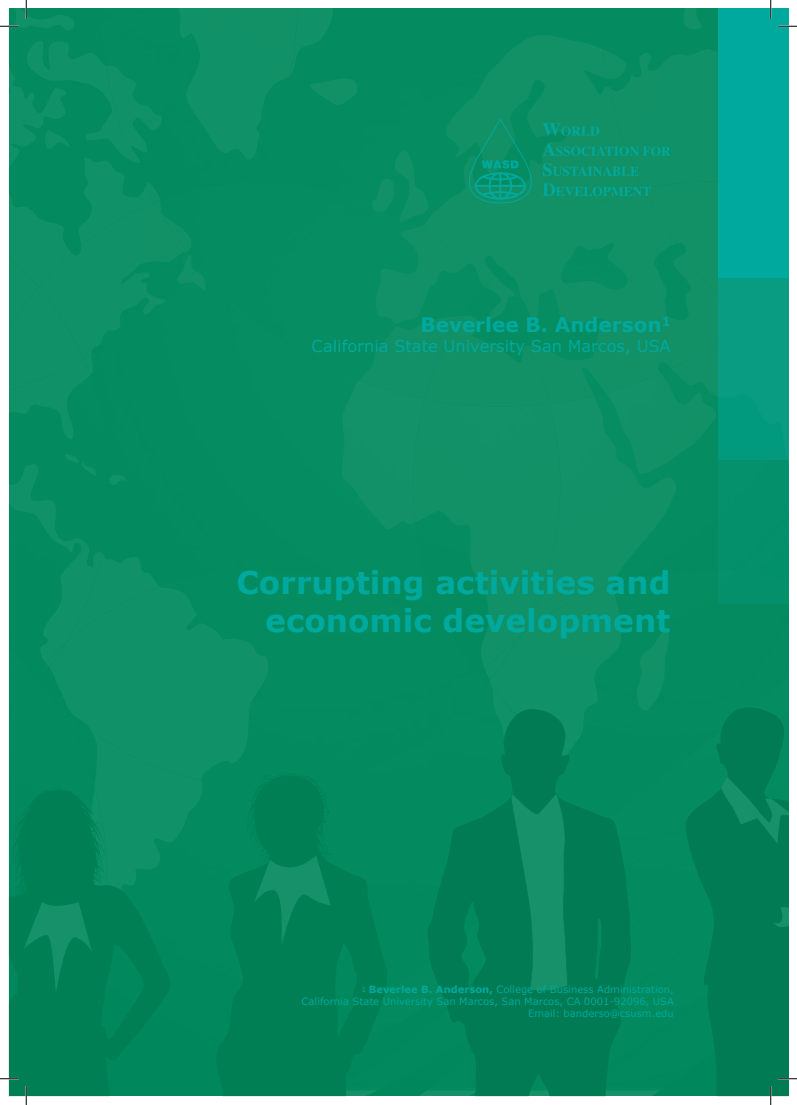
<style>
.page{position:relative;width:797px;height:1105px;background:#fff}
.page>*{position:absolute;margin:0;border:0;box-sizing:border-box;transform-origin:0 0}
.t1{font:700 31.25px/37.5px "Verdana";color:#00a99e;text-align:right}
.t2{font:700 20px "Verdana";color:#00a99e}
.t3{font:16.25px "Verdana";color:#00a99e}
.t4{font:10px/12px "Verdana";color:#00a99e;text-align:right}
.s1{font-size:7.62px}
.s2{font-weight:700}
</style>
<div class="page">
<svg style="left:388px;top:1087px;width:276px;height:9px"></svg>
<div style="left:296px;top:44px;width:123px;height:138px;background:#048b5f"></div>
<img style="left:9px;top:44px;width:3px;height:21px">
<img style="left:100px;top:160px;width:196px;height:40px">
<div style="left:166px;top:355px;width:247px;height:214px;background:#058c60"></div>
<div style="left:199px;top:182px;width:220px;height:198px;background:#068d61"></div>
<img style="left:187px;top:266px;width:12px;height:89px">
<div style="left:160px;top:182px;width:94px;height:84px;background:#058c60"></div>
<div style="left:173px;top:787px;width:236px;height:300px;background:#02895d"></div>
<img style="left:9px;top:662px;width:14px;height:14px">
<img style="left:23px;top:662px;width:12px;height:14px">
<img style="left:388px;top:965px;width:21px;height:48px">
<div style="left:388px;top:1013px;width:38px;height:74px;background:#01885c"></div>
<div style="left:166px;top:569px;width:295px;height:218px;background:#048b5f"></div>
<img style="left:35px;top:662px;width:15px;height:18px">
<img style="left:461px;top:670px;width:19px;height:6px">
<div style="left:9px;top:695px;width:80px;height:94px;background:#038a5e"></div>
<img style="left:9px;top:676px;width:30px;height:39px">
<img style="left:39px;top:680px;width:11px;height:15px">
<svg style="left:34px;top:674px;width:6px;height:8px"></svg>
<div style="left:631px;top:807px;width:54px;height:70px;background:#048b5f"></div>
<div style="left:631px;top:877px;width:54px;height:210px;background:#038a5e"></div>
<div style="left:622px;top:635px;width:34px;height:147px;background:#038a5e"></div>
<div style="left:656px;top:635px;width:132px;height:152px;background:#048b5f"></div>
<div style="left:730px;top:647px;width:58px;height:55px;background:#048b5f"></div>
<div style="left:409px;top:684px;width:80px;height:371px;background:#038a5e"></div>
<img style="left:423px;top:861px;width:3px;height:138px">
<img style="left:449px;top:676px;width:37px;height:32px">
<svg style="left:480px;top:670px;width:9px;height:21px"></svg>
<img style="left:9px;top:65px;width:3px;height:117px">
<img style="left:146px;top:183px;width:14px;height:20px">
<img style="left:9px;top:182px;width:30px;height:105px">
<img style="left:103px;top:359px;width:63px;height:228px">
<img style="left:39px;top:203px;width:148px;height:156px">
<img style="left:154px;top:200px;width:40px;height:52px">
<img style="left:9px;top:359px;width:94px;height:303px">
<div style="left:9px;top:287px;width:75px;height:111px;background:#119167"></div>
<img style="left:89px;top:780px;width:117px;height:194px">
<img style="left:50px;top:587px;width:224px;height:193px">
<img style="left:45px;top:642px;width:22px;height:26px">
<img style="left:297px;top:44px;width:36px;height:32px">
<img style="left:134px;top:44px;width:163px;height:116px">
<img style="left:27px;top:44px;width:107px;height:118px">
<img style="left:105px;top:65px;width:57px;height:98px">
<img style="left:45px;top:130px;width:24px;height:19px">
<img style="left:182px;top:270px;width:24px;height:21px">
<img style="left:177px;top:255px;width:18px;height:29px">
<img style="left:110px;top:475px;width:16px;height:10px">
<img style="left:65px;top:454px;width:14px;height:9px">
<img style="left:82px;top:462px;width:14px;height:14px">
<img style="left:634px;top:635px;width:40px;height:75px">
<img style="left:393px;top:150px;width:26px;height:70px">
<svg style="left:399px;top:215px;width:9px;height:7px"></svg>
<img style="left:372px;top:179px;width:23px;height:30px">
<img style="left:372px;top:202px;width:14px;height:10px">
<img style="left:419px;top:44px;width:183px;height:183px">
<img style="left:602px;top:44px;width:116px;height:139px">
<img style="left:340px;top:380px;width:73px;height:149px">
<img style="left:359px;top:227px;width:127px;height:172px">
<img style="left:560px;top:404px;width:228px;height:231px">
<img style="left:486px;top:189px;width:232px;height:215px">
<img style="left:644px;top:182px;width:74px;height:140px">
<img style="left:413px;top:399px;width:147px;height:271px">
<img style="left:425px;top:285px;width:124px;height:122px">
<img style="left:489px;top:584px;width:133px;height:124px">
<div style="left:485px;top:635px;width:36px;height:45px;background:#119167"></div>
<img style="left:492px;top:691px;width:46px;height:17px">
<img style="left:490px;top:681px;width:18px;height:25px">
<img style="left:310px;top:78px;width:47px;height:27px">
<svg style="left:9px;top:789px;width:162px;height:307px;fill:#007f55"></svg>
<svg style="left:24px;top:902px;width:68px;height:92px"></svg>
<svg style="left:216px;top:773px;width:171px;height:323px;fill:#007f55"></svg>
<svg style="left:253px;top:855px;width:78px;height:91px"></svg>
<svg style="left:426px;top:708px;width:205px;height:388px;fill:#007b53"></svg>
<svg style="left:510px;top:793px;width:58px;height:202px"></svg>
<svg style="left:685px;top:702px;width:103px;height:394px;fill:#007b53"></svg>
<svg style="left:721px;top:777px;width:67px;height:67px"></svg>
<svg style="left:772px;top:907px;width:16px;height:20px"></svg>
<svg style="left:542px;top:123px;width:57px;height:13px"></svg>
<svg style="left:542px;top:143px;width:128px;height:13px"></svg>
<svg style="left:543px;top:163px;width:95px;height:13px"></svg>
<svg style="left:542px;top:183px;width:108px;height:13px"></svg>
<svg style="left:468px;top:118px;width:65px;height:86px"></svg>
<div style="left:718px;top:9px;width:70px;height:269px;background:#00a99e"></div>
<div style="left:718px;top:278px;width:70px;height:182px;background:#099c82"></div>
<div style="left:718px;top:460px;width:70px;height:144px;background:#03906b"></div>
<svg style="left:0;top:1078px;width:19px;height:1px"></svg>
<svg style="left:778px;top:1078px;width:19px;height:1px"></svg>
<svg style="left:25px;top:1086px;width:2px;height:19px"></svg>
<svg style="left:0;top:0;width:797px;height:44px"></svg>
<svg style="left:770px;top:1086px;width:1px;height:19px"></svg>
<h2 class="t2" style="left:420px;top:311px;width:251px">Beverlee B. Anderson<sup>1</sup></h2>
<h3 class="t3" style="left:311px;top:335px;width:360px">California State University San Marcos, USA</h3>
<h1 class="t1" style="left:236px;top:563px;width:436px">Corrupting activities and economic development</h1>
<p class="t4" style="left:301px;top:984px;width:374px"><span class="s1">1</span> <span class="s2">Beverlee B. Anderson,</span> College of Business Administration,<br>California State University San Marcos, San Marcos, CA 0001-92096, USA<br>Email: banderso@csusm.edu</p>
</div>
